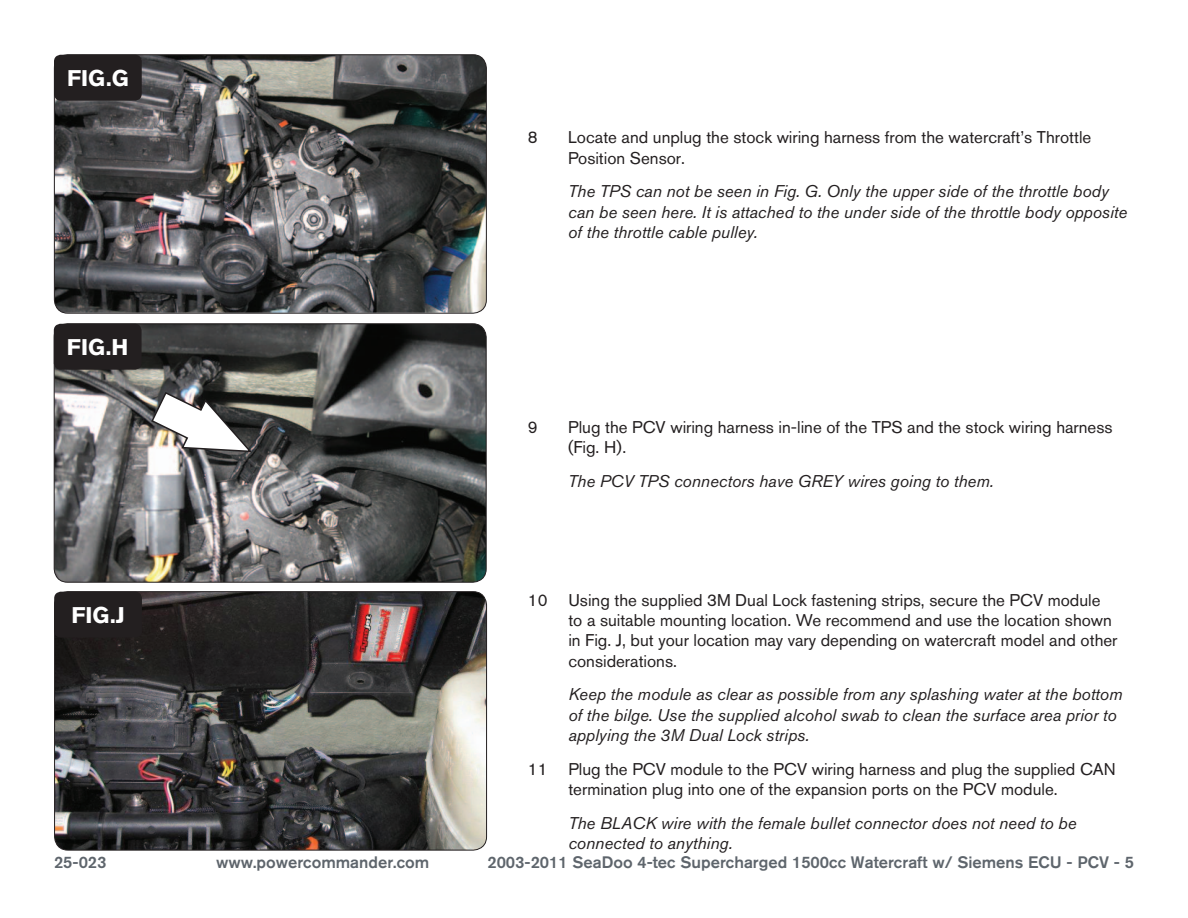
<style>
.page{position:relative;width:1188px;height:918px;background:#fff}
.page>*{position:absolute;margin:0;border:0;box-sizing:border-box;transform-origin:0 0}
.t1{font:700 22.5px "Akzidenz Grotesk BQ";color:#fff}
.Bodycopy{font:16.8px/20.2px "Akzidenz Grotesk BQ";color:#231f20}
.Bodycopy-2{font:italic 16.8px/20.2px "Akzidenz Grotesk BQ";color:#231f20}
.t2{font:500 16.5px "Akzidenz Grotesk BQ";color:#5e656c}
</style>
<div class="page">
<img style="left:54px;top:55px;width:431px;height:257px">
<div style="left:54px;top:54px;width:433px;height:260px;border:1px solid #231f20;border-radius:14px"></div>
<div style="left:54px;top:55px;width:88px;height:46px;background:#231f20;border-radius:7px"></div>
<img style="left:54px;top:324px;width:431px;height:258px">
<div style="left:54px;top:323px;width:433px;height:260px;border:1px solid #231f20;border-radius:14px"></div>
<div style="left:54px;top:324px;width:88px;height:46px;background:#231f20;border-radius:7px"></div>
<img style="left:55px;top:592px;width:432px;height:258px">
<div style="left:54px;top:591px;width:433px;height:259px;border:1px solid #231f20;border-radius:14px"></div>
<div style="left:54px;top:592px;width:88px;height:46px;background:#231f20;border-radius:7px"></div>
<img style="left:150px;top:391px;width:104px;height:62px">
<p class="t1" style="left:67px;top:65px;width:63px">FIG.G</p>
<p class="t1" style="left:67px;top:334px;width:63px">FIG.H</p>
<p class="t1" style="left:71px;top:602px;width:55px">FIG.J</p>
<p class="Bodycopy" style="left:528px;top:127px;width:11px">8</p>
<p class="Bodycopy" style="left:568px;top:127px;width:525px">Locate and unplug the stock wiring harness from the watercraft’s Throttle<br>Position Sensor.</p>
<p class="Bodycopy-2" style="left:568px;top:181px;width:561px">The TPS can not be seen in Fig. G. Only the upper side of the throttle body can be seen here. It is attached to the under side of the throttle body opposite of the throttle cable pulley.</p>
<p class="Bodycopy" style="left:528px;top:417px;width:11px">9</p>
<p class="Bodycopy" style="left:568px;top:417px;width:546px">Plug the PCV wiring harness in-line of the TPS and the stock wiring harness (Fig. H).</p>
<p class="Bodycopy-2" style="left:568px;top:471px;width:427px">The PCV TPS connectors have GREY wires going to them.</p>
<p class="Bodycopy" style="left:568px;top:590px;width:551px;text-indent:-40px">10 Using the supplied 3M Dual Lock fastening strips, secure the PCV module to a suitable mounting location. We recommend and use the location shown in Fig. J, but your location may vary depending on watercraft model and other considerations.</p>
<p class="Bodycopy-2" style="left:568px;top:684px;width:556px">Keep the module as clear as possible from any splashing water at the bottom of the bilge. Use the supplied alcohol swab to clean the surface area prior to applying the 3M Dual Lock strips.</p>
<p class="Bodycopy" style="left:568px;top:758px;width:549px;text-indent:-40px">11 Plug the PCV module to the PCV wiring harness and plug the supplied CAN termination plug into one of the expansion ports on the PCV module.</p>
<p class="Bodycopy-2" style="left:568px;top:812px;width:510px">The BLACK wire with the female bullet connector does not need to be connected to anything.</p>
<p class="t2" style="left:54px;top:852px;width:54px">25-023</p>
<p class="t2" style="left:216px;top:852px;width:215px">www.powercommander.com</p>
<p class="t2" style="left:487px;top:852px;width:648px">2003-2011 SeaDoo 4-tec Supercharged 1500cc Watercraft w/ Siemens ECU - PCV - 5</p>
</div>
